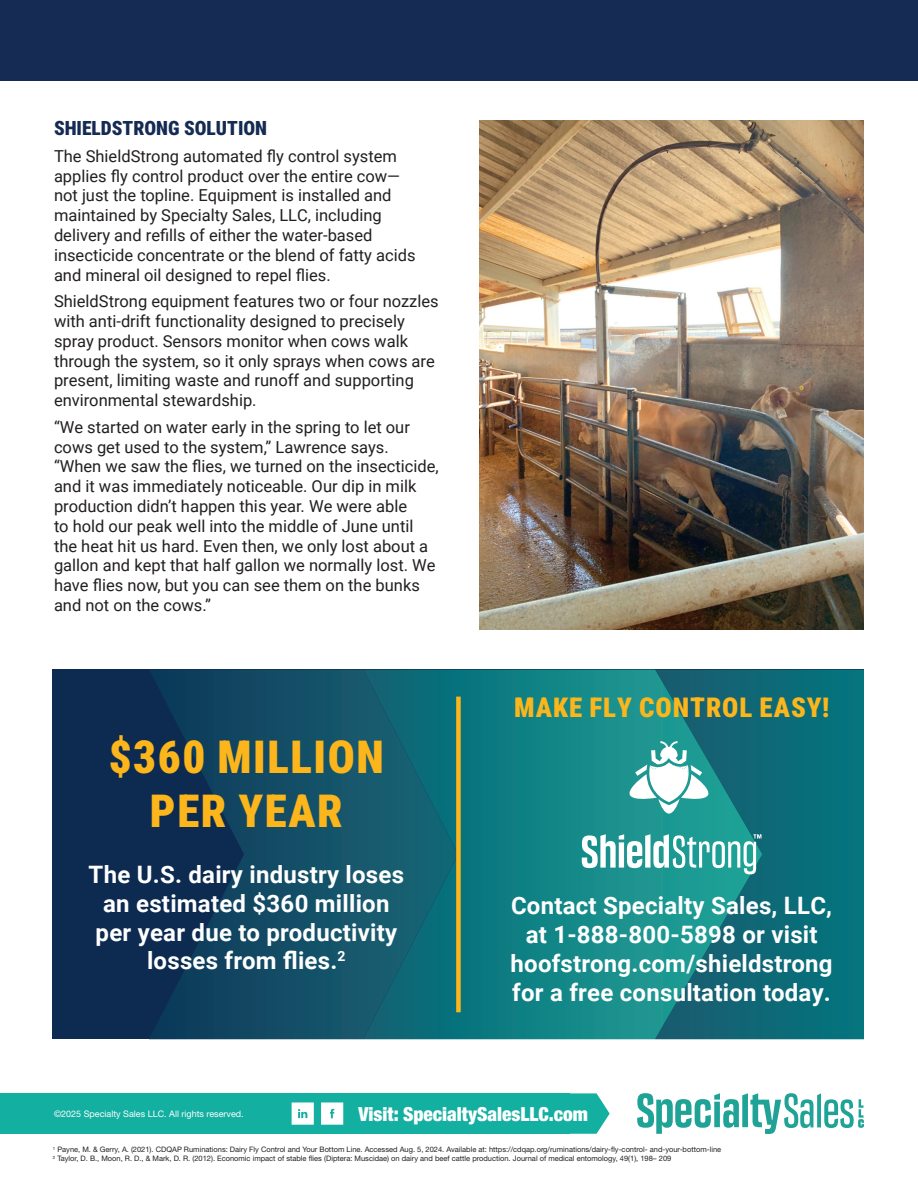
<style>
.page{position:relative;width:918px;height:1188px;background:#fff}
.page>*{position:absolute;margin:0;border:0;box-sizing:border-box;transform-origin:0 0}
.t1{font:45px/54px "Roboto Condensed";letter-spacing:.035em;color:#fcb61c;text-align:center}
.t2{font:27px "Roboto Condensed";letter-spacing:.035em;color:#fcb61c}
.t3{font:700 24px/28.8px "Roboto";letter-spacing:.01em;color:#fff;text-align:center}
.t4{font:19.5px "Roboto Condensed";color:#162b53}
.t5{font:900 condensed 19.35px "Helvetica Neue LT Pro";color:#fff}
.t6{font:16.5px/19.8px "Roboto";color:#231f20}
.t7{font:9px "Helvetica Neue LT Pro";color:#fff}
.t8{font:7.5px "Helvetica Neue LT Pro";color:#231f20}
</style>
<div class="page">
<img style="left:479px;top:121px;width:385px;height:508px">
<div style="left:0;top:0;width:918px;height:81px;background:#162b53"></div>
<svg style="left:637px;top:1093px;width:227px;height:41px"></svg>
<div style="left:0;top:1093px;width:569px;height:41px;background:#13afa1"></div>
<svg style="left:569px;top:1093px;width:41px;height:41px"></svg>
<svg style="left:321px;top:1102px;width:22px;height:23px"></svg>
<svg style="left:292px;top:1102px;width:22px;height:23px"></svg>
<div style="left:53px;top:670px;width:811px;height:369px;background:#0d2b51"></div>
<img style="left:150px;top:670px;width:134px;height:369px">
<div style="left:762px;top:670px;width:102px;height:369px;background:#076e7a"></div>
<div style="left:284px;top:670px;width:79px;height:369px;background:#13536a"></div>
<img style="left:363px;top:670px;width:399px;height:369px">
<svg style="left:628px;top:741px;width:82px;height:73px;background:#79c0bd"></svg>
<svg style="left:582px;top:834px;width:179px;height:40px;background:#71bdba"></svg>
<div style="left:456px;top:697px;width:5px;height:315px;background:#fcb61c"></div>
<p class="t4" style="left:54px;top:115px;width:215px">SHIELDSTRONG SOLUTION</p>
<p class="t6" style="left:54px;top:145px;width:363px">The ShieldStrong automated fly control system applies fly control product over the entire cow— not just the topline. Equipment is installed and maintained by Specialty Sales, LLC, including delivery and refills of either the water-based insecticide concentrate or the blend of fatty acids and mineral oil designed to repel flies.</p>
<p class="t6" style="left:54px;top:291px;width:386px">ShieldStrong equipment features two or four nozzles with anti-drift functionality designed to precisely spray product. Sensors monitor when cows walk through the system, so it only sprays when cows are present, limiting waste and runoff and supporting environmental stewardship.</p>
<p class="t6" style="left:54px;top:416px;width:386px">“We started on water early in the spring to let our cows get used to the system,” Lawrence says. “When we saw the flies, we turned on the insecticide, and it was immediately noticeable. Our dip in milk production didn’t happen this year. We were able<br>to hold our peak well into the middle of June until the heat hit us hard. Even then, we only lost about a gallon and kept that half gallon we normally lost. We have flies now, but you can see them on the bunks and not on the cows.”</p>
<p class="t1" style="left:109px;top:729px;width:277px">$360 MILLION<br>PER YEAR</p>
<p class="t3" style="left:89px;top:859px;width:317px">The U.S. dairy industry loses an estimated $360 million per year due to productivity losses from flies.<sup>2</sup></p>
<p class="t2" style="left:514px;top:688px;width:317px">MAKE FLY CONTROL EASY!</p>
<p class="t3" style="left:511px;top:891px;width:324px">Contact Specialty Sales, LLC, at 1-888-800-5898 or visit hoofstrong.com/shieldstrong for a free consultation today.</p>
<p class="t7" style="left:54px;top:1108px;width:191px">©2025 Specialty Sales LLC. All rights reserved.</p>
<p class="t5" style="left:359px;top:1102px;width:231px">Visit: SpecialtySalesLLC.com</p>
<p class="t8" style="left:53px;top:1145px;width:670px"><sup>1</sup> Payne, M. &amp; Gerry, A. (2021). CDQAP Ruminations: Dairy Fly Control and Your Bottom Line. Accessed Aug. 5, 2024. Available at: https://cdqap.org/ruminations/dairy-fly-control- and-your-bottom-line</p>
<p class="t8" style="left:53px;top:1154px;width:620px"><sup>2</sup> Taylor, D. B., Moon, R. D., &amp; Mark, D. R. (2012). Economic impact of stable flies (Diptera: Muscidae) on dairy and beef cattle production. Journal of medical entomology, 49(1), 198– 209</p>
</div>
